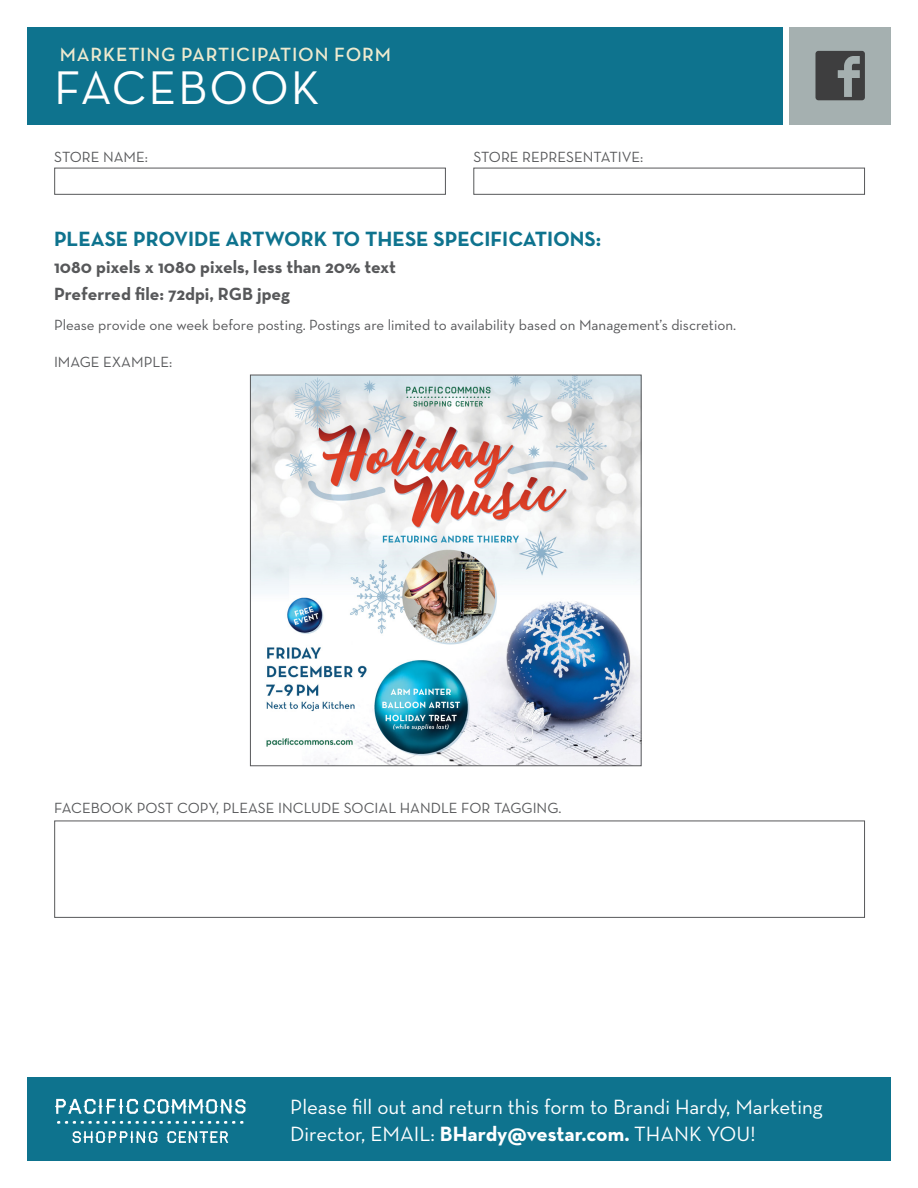
<style>
.page{position:relative;width:918px;height:1188px;background:#fff}
.page>*{position:absolute;margin:0;border:0;box-sizing:border-box;transform-origin:0 0}
.pageTitle2{font:48px "Neutra Text";letter-spacing:.04em;color:#fff}
.t1{font:21px/27px "Neutra Text";color:#fff}
.artwork1{font:700 21px "Neutra Text";color:#0e738e}
.pageTitle1{font:19.5px "Neutra Text Demi SC";letter-spacing:.04em;color:#eeeacf}
.artwork2{font:700 18px/27px "Neutra Text";color:#57585a}
.artwork3{font:15px "Neutra Text";color:#57585a}
.prompt{font:15px "Neutra Text";color:#57585a}
.s1{font-weight:700}
</style>
<div class="page">
<div style="left:27px;top:1078px;width:864px;height:83px;background:#0e738e"></div>
<svg style="left:57px;top:1121px;width:187px;height:3px"></svg>
<svg style="left:55px;top:1099px;width:190px;height:15px"></svg>
<svg style="left:73px;top:1131px;width:84px;height:12px"></svg>
<svg style="left:167px;top:1131px;width:61px;height:12px"></svg>
<div style="left:27px;top:27px;width:756px;height:97px;background:#0e738e"></div>
<div style="left:789px;top:27px;width:102px;height:97px;background:#a5b0b0"></div>
<div style="left:473px;top:168px;width:392px;height:27px;border:1px solid #57585a"></div>
<div style="left:54px;top:168px;width:392px;height:27px;border:1px solid #57585a"></div>
<img style="left:252px;top:377px;width:388px;height:387px">
<div style="left:250px;top:375px;width:392px;height:391px;border:1px solid #57585a"></div>
<div style="left:54px;top:821px;width:811px;height:97px;border:1px solid #57585a"></div>
<div style="left:815px;top:51px;width:50px;height:49px;background:#3e3e3f;border-radius:3px"></div>
<svg style="left:838px;top:56px;width:22px;height:41px"></svg>
<p class="pageTitle1" style="left:60px;top:42px;width:333px">MARKETING PARTICIPATION FORM</p>
<p class="pageTitle2" style="left:54px;top:58px;width:267px">FACEBOOK</p>
<p class="prompt" style="left:54px;top:148px;width:95px">STORE NAME:</p>
<p class="prompt" style="left:473px;top:148px;width:171px">STORE REPRESENTATIVE:</p>
<p class="artwork1" style="left:54px;top:225px;width:549px">PLEASE PROVIDE ARTWORK TO THESE SPECIFICATIONS:</p>
<p class="artwork2" style="left:54px;top:253px;width:343px">1080 pixels x 1080 pixels, less than 20% text<br>Preferred file: 72dpi, RGB jpeg</p>
<p class="artwork3" style="left:54px;top:316px;width:684px">Please provide one week before posting. Postings are limited to availability based on Management’s discretion.</p>
<p class="prompt" style="left:54px;top:353px;width:120px">IMAGE EXAMPLE:</p>
<p class="prompt" style="left:54px;top:799px;width:509px">FACEBOOK POST COPY, PLEASE INCLUDE SOCIAL HANDLE FOR TAGGING.</p>
<h2 class="t1" style="left:290px;top:1093px;width:534px">Please fill out and return this form to Brandi Hardy, Marketing<br>Director, EMAIL: <span class="s1">BHardy@vestar.com.</span> THANK YOU!</h2>
</div>
